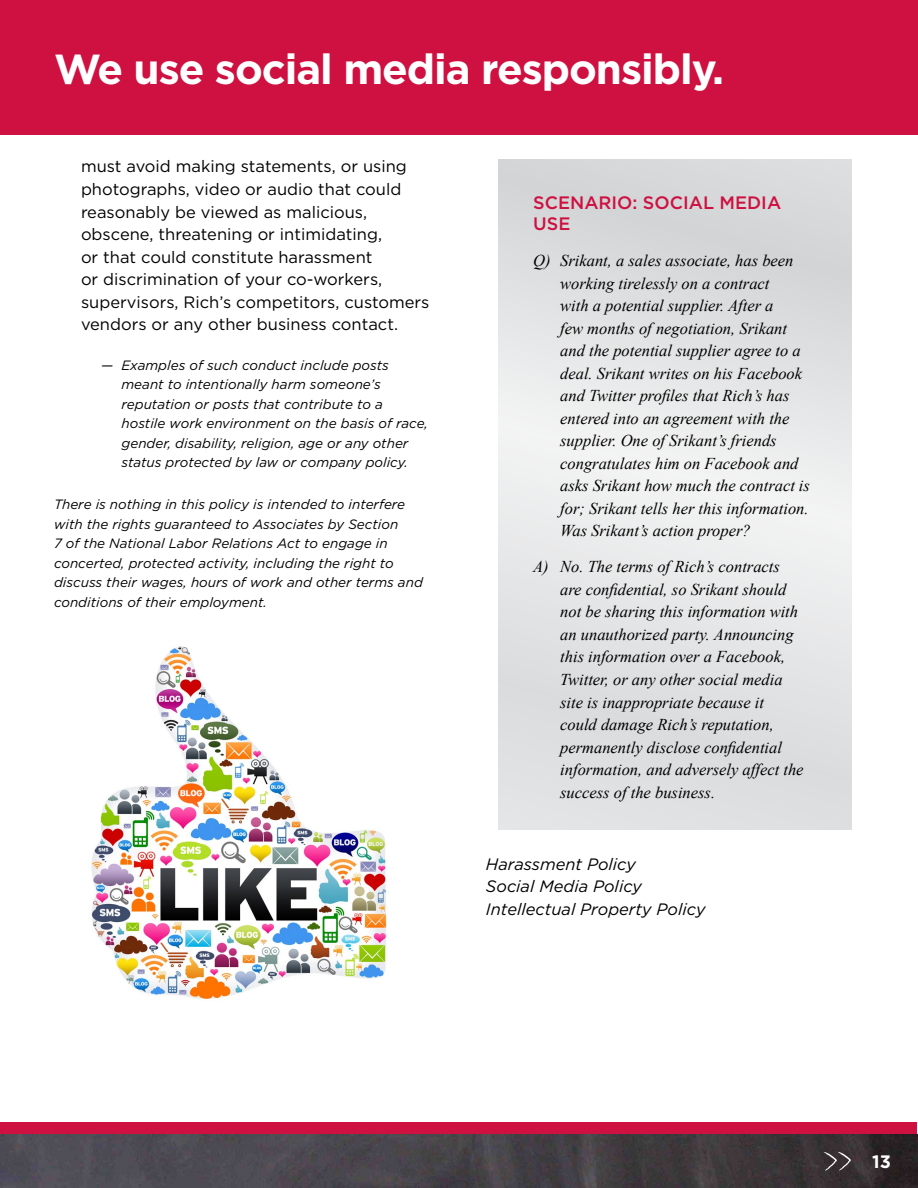
<style>
.page{position:relative;width:918px;height:1188px;background:#fff}
.page>*{position:absolute;margin:0;border:0;box-sizing:border-box;transform-origin:0 0}
.t1{font:700 42px "Gotham";letter-spacing:-.025em;color:#fff}
.t2{font:500 18px/21.6px "Gotham";color:#ce1141}
.t3{font:700 18px "Gotham";color:#fff}
.t4{font:italic 16.5px/22.5px "Times New Roman";color:#000}
.t5{font:16.5px/22.5px "Gotham";color:#000}
.t6{font:italic 16.5px/22.5px "Gotham";color:#000}
.t7{font:italic 13.5px/19.5px "Gotham";color:#000}
</style>
<div class="page">
<div style="left:1px;top:1122px;width:916px;height:66px;background:#ce1141"></div>
<img style="left:0;top:1134px;width:918px;height:54px">
<svg style="left:823px;top:1152px;width:28px;height:19px"></svg>
<svg style="left:499px;top:159px;width:352px;height:670px;background:#e2e3e4"></svg>
<div style="left:0;top:0;width:918px;height:134px;background:#ce1141"></div>
<img style="left:91px;top:646px;width:296px;height:354px">
<h1 class="t1" style="left:54px;top:44px;width:672px">We use social media responsibly.</h1>
<p class="t5" style="left:81px;top:155px;width:350px">must avoid making statements, or using photographs, video or audio that could reasonably be viewed as malicious, obscene, threatening or intimidating,<br>or that could constitute harassment<br>or discrimination of your co-workers, supervisors, Rich’s competitors, customers vendors or any other business contact.</p>
<p class="t7" style="left:122px;top:355px;width:308px;text-indent:-20px">— Examples of such conduct include posts meant to intentionally harm someone’s reputation or posts that contribute to a hostile work environment on the basis of race, gender, disability, religion, age or any other status protected by law or company policy.</p>
<p class="t7" style="left:54px;top:495px;width:370px">There is nothing in this policy is intended to interfere with the rights guaranteed to Associates by Section<br>7 of the National Labor Relations Act to engage in concerted, protected activity, including the right to discuss their wages, hours of work and other terms and conditions of their employment.</p>
<p class="t2" style="left:533px;top:192px;width:250px">SCENARIO: SOCIAL MEDIA<br>USE</p>
<p class="t4" style="left:560px;top:249px;width:251px;text-indent:-27px">Q) Srikant, a sales associate, has been working tirelessly on a contract<br>with a potential supplier. After a<br>few months of negotiation, Srikant and the potential supplier agree to a deal. Srikant writes on his Facebook and Twitter profiles that Rich’s has entered into an agreement with the supplier. One of Srikant’s friends congratulates him on Facebook and asks Srikant how much the contract is for; Srikant tells her this information.<br>Was Srikant’s action proper?</p>
<p class="t4" style="left:560px;top:555px;width:245px;text-indent:-27px">A) No. The terms of Rich’s contracts are confidential, so Srikant should not be sharing this information with an unauthorized party. Announcing this information over a Facebook, Twitter, or any other social media site is inappropriate because it could damage Rich’s reputation, permanently disclose confidential information, and adversely affect the success of the business.</p>
<p class="t6" style="left:486px;top:852px;width:221px">Harassment Policy<br>Social Media Policy<br>Intellectual Property Policy</p>
<p class="t3" style="left:872px;top:1151px;width:20px">13</p>
</div>
